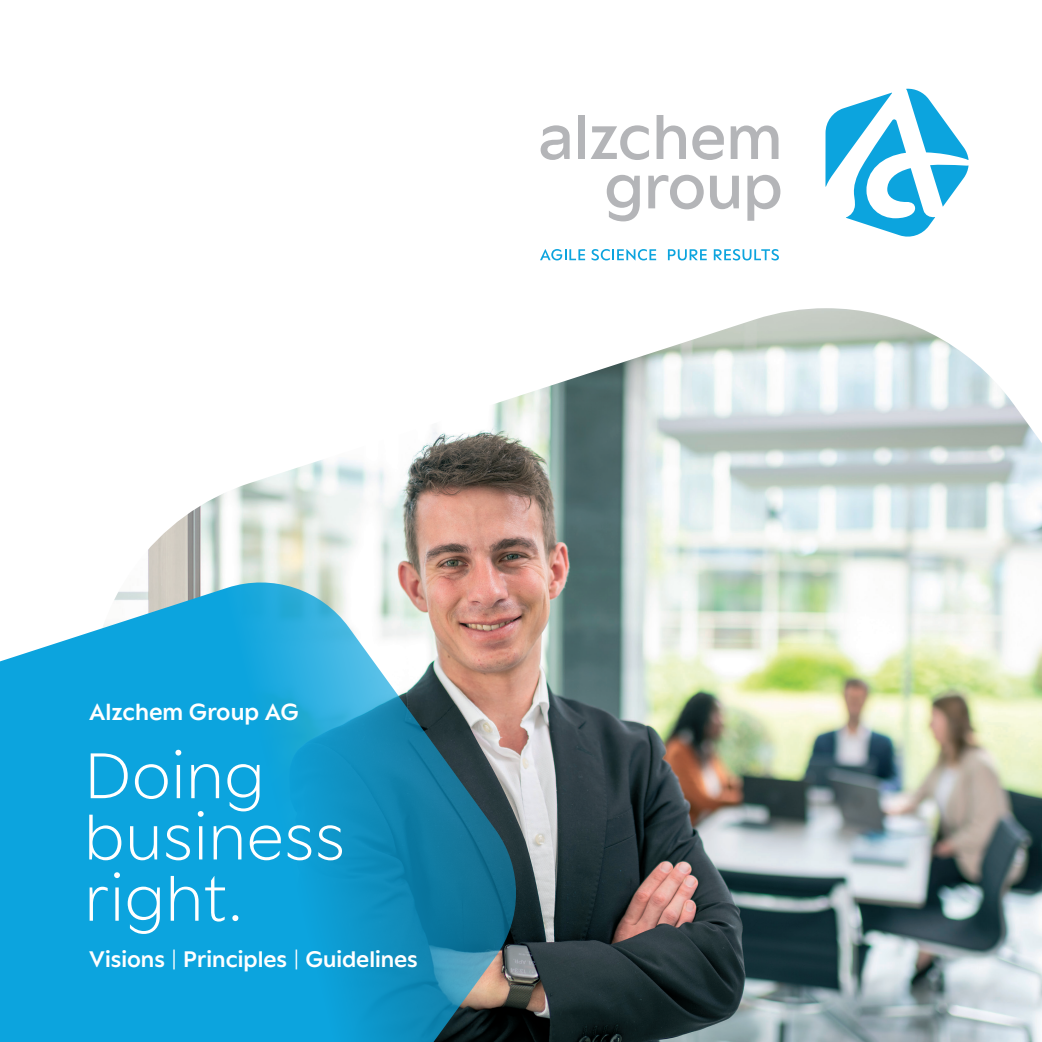
<style>
.page{position:relative;width:1042px;height:1042px;background:#fff}
.page>*{position:absolute;margin:0;border:0;box-sizing:border-box;transform-origin:0 0}
.t1{font:100 70px/61.2px "ACT";letter-spacing:.01em;color:#fff}
.t2{font:600 25.38px "ACT";color:#fff}
.t3{font:600 24.5px "ACT";color:#fff}
.s1{font-weight:200}
</style>
<div class="page">
<svg style="left:825px;top:88px;width:143px;height:149px"></svg>
<svg style="left:540px;top:249px;width:45px;height:11px"></svg>
<svg style="left:591px;top:249px;width:65px;height:11px"></svg>
<svg style="left:668px;top:249px;width:39px;height:11px"></svg>
<svg style="left:714px;top:249px;width:65px;height:11px"></svg>
<svg style="left:540px;top:125px;width:29px;height:35px"></svg>
<div style="left:577px;top:115px;width:7px;height:44px;background:#b4b5b8"></div>
<svg style="left:591px;top:125px;width:58px;height:35px"></svg>
<svg style="left:656px;top:115px;width:30px;height:44px"></svg>
<svg style="left:692px;top:125px;width:32px;height:35px"></svg>
<svg style="left:730px;top:125px;width:48px;height:34px"></svg>
<svg style="left:607px;top:175px;width:33px;height:46px"></svg>
<svg style="left:648px;top:175px;width:56px;height:34px"></svg>
<svg style="left:710px;top:176px;width:29px;height:33px"></svg>
<svg style="left:747px;top:175px;width:33px;height:46px"></svg>
<img style="left:148px;top:308px;width:894px;height:734px">
<svg style="left:0;top:581px;width:518px;height:461px;background:#2f9fc9"></svg>
<p class="t2" style="left:89px;top:692px;width:211px">Alzchem Group AG</p>
<h1 class="t1" style="left:84px;top:741px;width:262px">Doing business right.</h1>
<p class="t3" style="left:89px;top:940px;width:330px">Visions <span class="s1">|</span> Principles <span class="s1">|</span> Guidelines</p>
</div>
